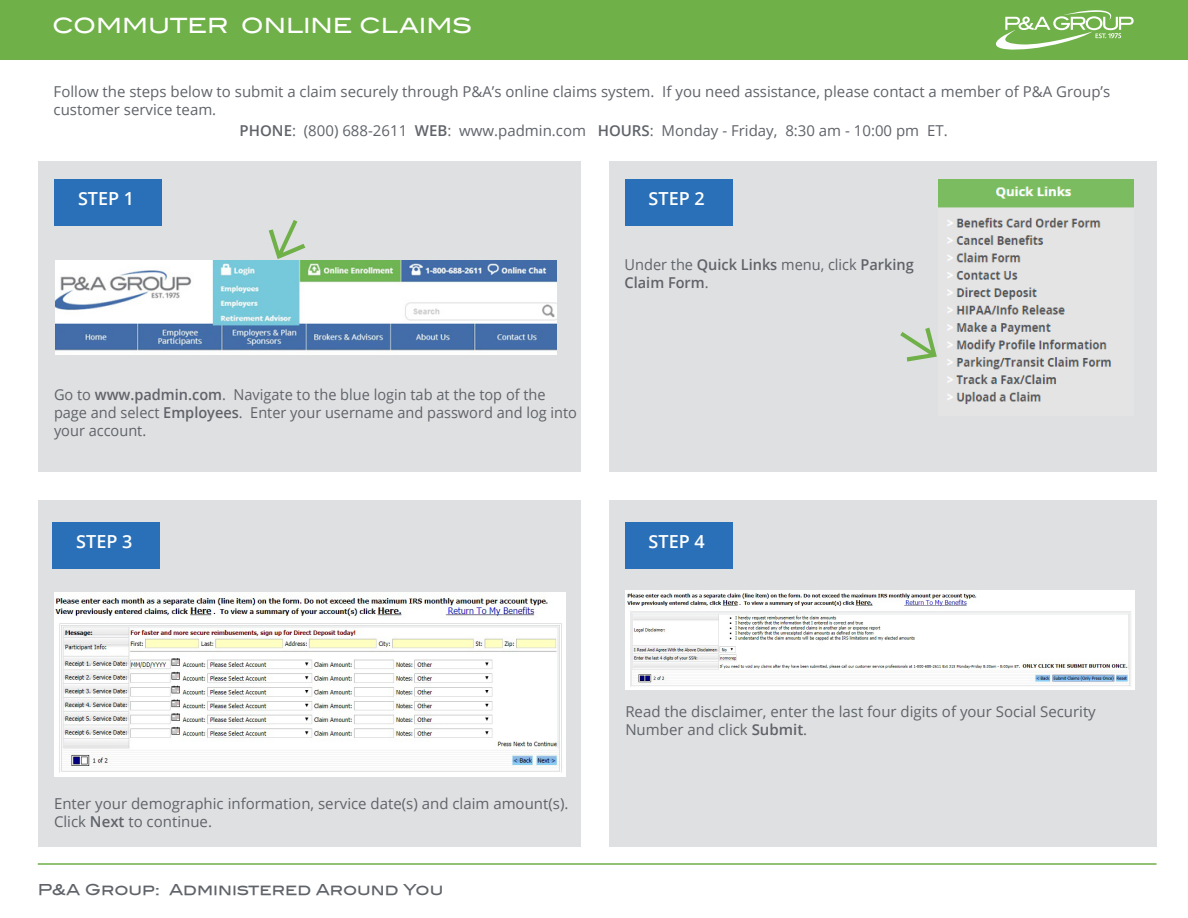
<style>
.page{position:relative;width:1188px;height:918px;background:#fff}
.page>*{position:absolute;margin:0;border:0;box-sizing:border-box;transform-origin:0 0}
.t1{font:21px "Blair ITC Std";color:#fff}
.t2{font:600 18px "Open Sans";color:#fff}
.t3{font:15px/18px "Open Sans";color:#5f6369}
.t4{font:600 15px/18px "Open Sans";color:#5f6369}
.t5{font:15px "Blair Md ITCTT Medium";color:#5f6369}
.s1{font-weight:600}
.s2{font-weight:400}
</style>
<div class="page">
<div style="left:38px;top:161px;width:1118px;height:686px;background:#dfe0e1"></div>
<div style="left:0;top:0;width:1188px;height:60px;background:#6fb048"></div>
<div style="left:54px;top:179px;width:108px;height:47px;background:#2a70b8"></div>
<img style="left:56px;top:261px;width:501px;height:93px">
<img style="left:938px;top:180px;width:196px;height:224px">
<img style="left:55px;top:592px;width:510px;height:184px">
<div style="left:625px;top:179px;width:107px;height:47px;background:#2a70b8"></div>
<svg style="left:996px;top:10px;width:138px;height:40px"></svg>
<div style="left:52px;top:522px;width:108px;height:47px;background:#2a70b8"></div>
<div style="left:625px;top:522px;width:107px;height:47px;background:#2a70b8"></div>
<img style="left:625px;top:590px;width:510px;height:100px">
<div style="left:581px;top:152px;width:27px;height:705px;background:#fff"></div>
<div style="left:31px;top:473px;width:1157px;height:27px;background:#fff"></div>
<hr style="left:38px;top:863px;width:1118px;height:2px;background:#6fb048">
<svg style="left:938px;top:317px;width:10px;height:57px"></svg>
<svg style="left:259px;top:260px;width:55px;height:8px"></svg>
<p class="t1" style="left:52px;top:13px;width:422px">COMMUTER ONLINE CLAIMS</p>
<p class="t3" style="left:54px;top:82px;width:1058px">Follow the steps below to submit a claim securely through P&amp;A’s online claims system. If you need assistance, please contact a member of P&amp;A Group’s customer service team.</p>
<p class="t3" style="left:240px;top:121px;width:710px"><span class="s1">PHONE</span>: (800) 688-2611 <span class="s1">WEB</span>: www.padmin.com <span class="s1">HOURS</span>: Monday - Friday, 8:30 am - 10:00 pm ET.</p>
<p class="t2" style="left:78px;top:186px;width:58px">STEP 1</p>
<p class="t3" style="left:54px;top:385px;width:525px">Go to <span class="s1">www.padmin.com</span>. Navigate to the blue login tab at the top of the page and select <span class="s1">Employees</span>. Enter your username and password and log into your account.</p>
<p class="t2" style="left:649px;top:186px;width:58px">STEP 2</p>
<p class="t4" style="left:625px;top:255px;width:291px"><span class="s2">Under the</span> Quick Links <span class="s2">menu, click</span> Parking<br>Claim Form<span class="s2">.</span></p>
<p class="t2" style="left:76px;top:529px;width:58px">STEP 3</p>
<p class="t2" style="left:649px;top:529px;width:58px">STEP 4</p>
<p class="t3" style="left:54px;top:794px;width:516px">Enter your demographic information, service date(s) and claim amount(s).<br>Click <span class="s1">Next</span> to continue.</p>
<p class="t5" style="left:38px;top:881px;width:407px">P&amp;A Group: Administered Around You</p>
<p class="t3" style="left:625px;top:703px;width:472px">Read the disclaimer, enter the last four digits of your Social Security<br>Number and click <span class="s1">Submit</span>.</p>
</div>
